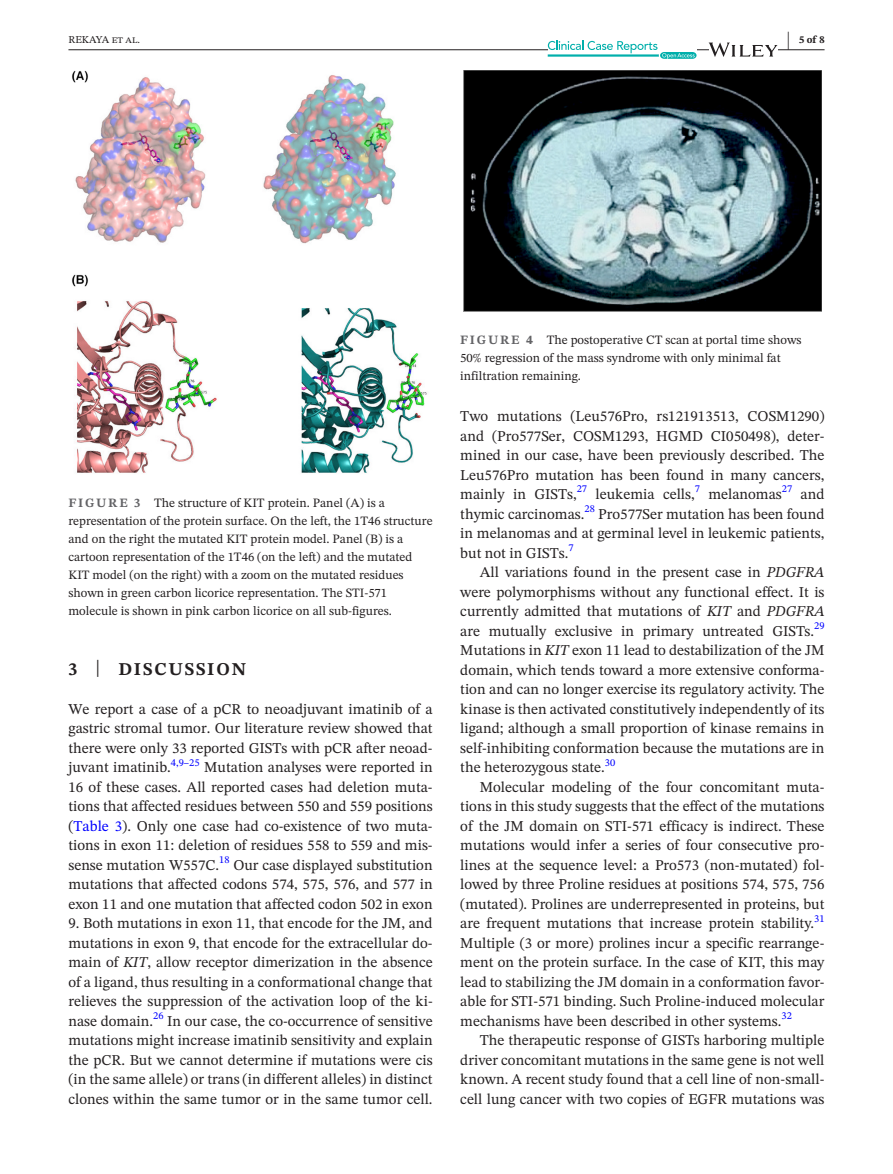
<style>
.page{position:relative;width:893px;height:1174px;background:#fff}
.page>*{position:absolute;margin:0;border:0;box-sizing:border-box;transform-origin:0 0}
.t1{font:700 21px "STIX Two Text";color:#231f20;scale:.42 1}
.t2{font:700 18px "STIX Two Text";letter-spacing:.1em;color:#231f20}
.t3{font:15px/19.5px "STIX Two Text";color:#231f20;text-align:justify}
.t4{font:12.75px/18px "STIX Two Text";color:#231f20}
.t5{font:10.5px "STIX Two Text";color:#00f}
.t6{font:10.5px "STIX Two Text";color:#231f20}
.t7{font:700 10.5px "STIX Two Text";color:#231f20}
.s1{font-weight:700;color:#636366}
.s2{font-weight:400;font-size:23.7px}
.s3{color:#00f}
.s4{font-style:italic}
</style>
<div class="page">
<hr style="left:68px;top:49px;width:756px;height:1px;background:#231f20">
<svg style="left:548px;top:41px;width:148px;height:18px"></svg>
<svg style="left:709px;top:43px;width:68px;height:14px"></svg>
<img style="left:72px;top:70px;width:355px;height:403px">
<img style="left:464px;top:70px;width:357px;height:241px">
<h1 class="t1" style="left:787px;top:24px;width:8px">|</h1>
<p class="t6" style="left:68px;top:32px;width:73px">REKAYA et al.</p>
<p class="t7" style="left:799px;top:32px;width:27px">5 of 8</p>
<p class="t4" style="left:68px;top:493px;width:366px"><span class="s1">FIGURE 3</span> The structure of KIT protein. Panel (A) is a representation of the protein surface. On the left, the 1T46 structure and on the right the mutated KIT protein model. Panel (B) is a cartoon representation of the 1T46 (on the left) and the mutated KIT model (on the right) with a zoom on the mutated residues shown in green carbon licorice representation. The STI-571 molecule is shown in pink carbon licorice on all sub-figures.</p>
<p class="t2" style="left:68px;top:656px;width:179px">3 <span class="s2">|</span> DISCUSSION</p>
<p class="t3" style="left:68px;top:699px;width:366px">We report a case of a pCR to neoadjuvant imatinib of a gastric stromal tumor. Our literature review showed that there were only 33 reported GISTs with pCR after neoad&shy;juvant imatinib.</p>
<p class="t5" style="left:171px;top:754px;width:30px">4,9–25</p>
<p class="t3" style="left:68px;top:757px;width:366px;text-indent:136px">Mutation analyses were reported in 16 of these cases. All reported cases had deletion muta&shy;tions that affected residues between 550 and 559 positions (<span class="s3">Table 3</span>). Only one case had co-existence of two muta&shy;tions in exon 11: deletion of residues 558 to 559 and mis&shy;sense mutation W557C.</p>
<p class="t5" style="left:219px;top:852px;width:12px">18</p>
<p class="t3" style="left:68px;top:855px;width:366px;text-indent:165px">Our case displayed substitution mutations that affected codons 574, 575, 576, and 577 in exon 11 and one mutation that affected codon 502 in exon</p>
<p class="t3" style="left:68px;top:913px;width:366px">9. Both mutations in exon 11, that encode for the JM, and mutations in exon 9, that encode for the extracellular do&shy;main of <span class="s4">KIT</span>, allow receptor dimerization in the absence of a ligand, thus resulting in a conformational change that relieves the suppression of the activation loop of the ki&shy;nase domain.</p>
<p class="t5" style="left:153px;top:1008px;width:12px">26</p>
<p class="t3" style="left:68px;top:1011px;width:366px;text-indent:99px">In our case, the co-occurrence of sensitive mutations might increase imatinib sensitivity and explain the pCR. But we cannot determine if mutations were cis (in the same allele) or trans (in different alleles) in distinct clones within the same tumor or in the same tumor cell.</p>
<p class="t4" style="left:460px;top:330px;width:343px"><span class="s1">FIGURE 4</span> The postoperative CT scan at portal time shows<br>50% regression of the mass syndrome with only minimal fat infiltration remaining.</p>
<p class="t3" style="left:460px;top:406px;width:366px">Two mutations (Leu576Pro, rs121913513, COSM1290) and (Pro577Ser, COSM1293, HGMD CI050498), deter&shy;mined in our case, have been previously described. The Leu576Pro mutation has been found in many cancers, mainly in GISTs,<sup>27</sup></p>
<p class="t3" style="left:595px;top:484px;width:101px">leukemia cells,</p>
<p class="t5" style="left:695px;top:481px;width:7px">7</p>
<p class="t3" style="left:708px;top:484px;width:75px">melanomas</p>
<p class="t5" style="left:782px;top:481px;width:12px">27</p>
<p class="t3" style="left:801px;top:484px;width:25px">and</p>
<p class="t3" style="left:460px;top:504px;width:126px">thymic carcinomas.</p>
<p class="t5" style="left:584px;top:501px;width:12px">28</p>
<p class="t3" style="left:460px;top:504px;width:366px;text-indent:138px">Pro577Ser mutation has been found in melanomas and at germinal level in leukemic patients, but not in GISTs.</p>
<p class="t5" style="left:568px;top:540px;width:7px">7</p>
<p class="t3" style="left:460px;top:562px;width:366px;text-indent:20px">All variations found in the present case in <span class="s4">PDGFRA </span>were polymorphisms without any functional effect. It is currently admitted that mutations of <span class="s4">KIT</span> and <span class="s4">PDGFRA </span>are mutually exclusive in primary untreated GISTs.</p>
<p class="t5" style="left:814px;top:618px;width:12px">29</p>
<p class="t3" style="left:460px;top:640px;width:366px">Mutations in <span class="s4">KIT</span> exon 11 lead to destabilization of the JM domain, which tends toward a more extensive conforma&shy;tion and can no longer exercise its regulatory activity. The kinase is then activated constitutively independently of its ligand; although a small proportion of kinase remains in self-inhibiting conformation because the mutations are in the heterozygous state.</p>
<p class="t5" style="left:605px;top:754px;width:12px">30</p>
<p class="t3" style="left:460px;top:777px;width:366px;text-indent:20px">Molecular modeling of the four concomitant muta&shy;tions in this study suggests that the effect of the mutations of the JM domain on STI-571 efficacy is indirect. These mutations would infer a series of four consecutive pro&shy;lines at the sequence level: a Pro573 (non-mutated) fol&shy;lowed by three Proline residues at positions 574, 575, 756 (mutated). Prolines are underrepresented in proteins, but are frequent mutations that increase protein stability.</p>
<p class="t5" style="left:814px;top:910px;width:12px">31</p>
<p class="t3" style="left:460px;top:933px;width:366px">Multiple (3 or more) prolines incur a specific rearrange&shy;ment on the protein surface. In the case of KIT, this may lead to stabilizing the JM domain in a conformation favor&shy;able for STI-571 binding. Such Proline-induced molecular mechanisms have been described in other systems.</p>
<p class="t5" style="left:781px;top:1008px;width:12px">32</p>
<p class="t3" style="left:460px;top:1030px;width:366px;text-indent:20px">The therapeutic response of GISTs harboring multiple driver concomitant mutations in the same gene is not well known. A recent study found that a cell line of non-small&shy;cell lung cancer with two copies of EGFR mutations was</p>
</div>
